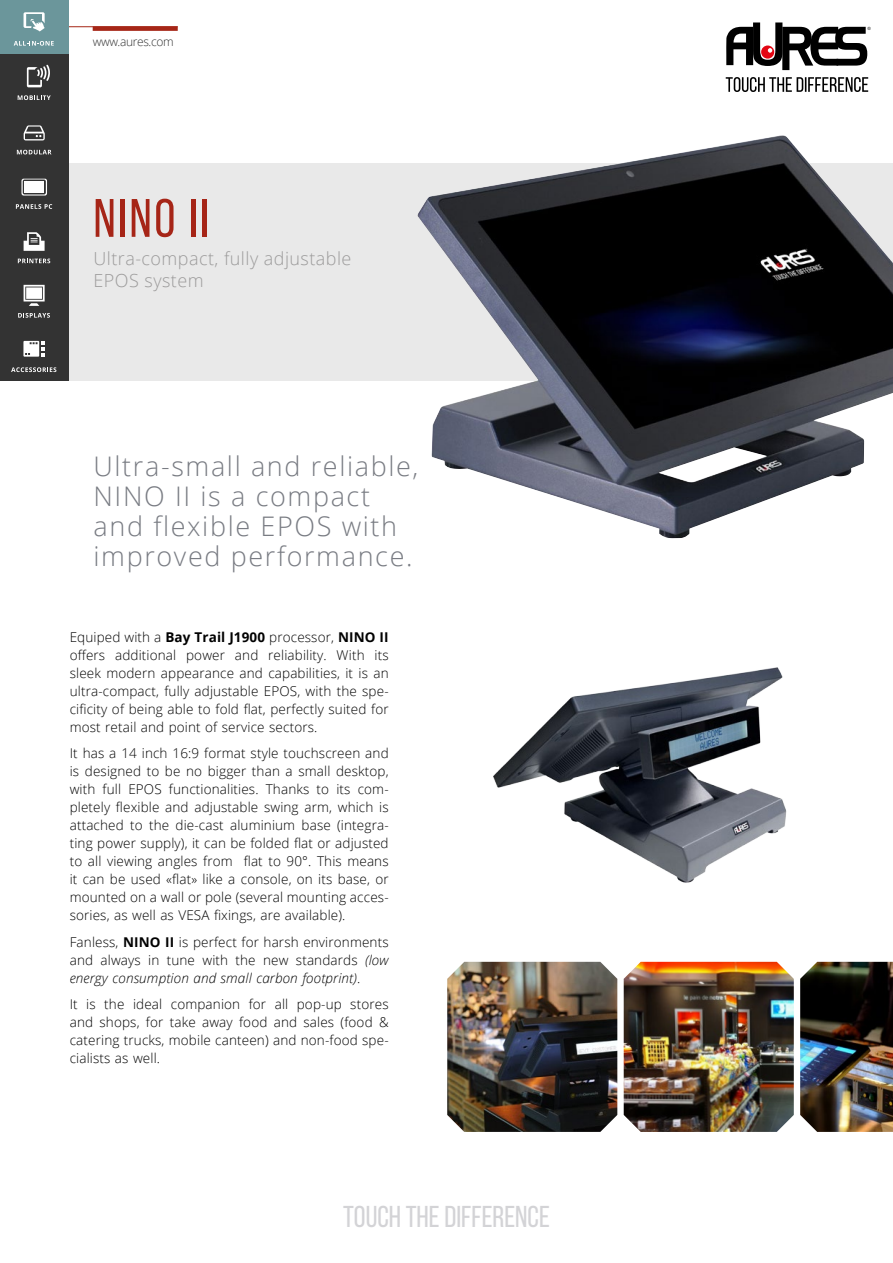
<style>
.page{position:relative;width:893px;height:1263px;background:#fff}
.page>*{position:absolute;margin:0;border:0;box-sizing:border-box;transform-origin:0 0}
.t1{font:54px "Bebas Neue";letter-spacing:.05em;color:#a62517}
.t2{font:30.15px "Bebas Neue";color:#d3d3d6}
.t3{font:300 27px/30px "Open Sans";letter-spacing:.06em;color:#797c83}
.t4{font:300 18px/21.6px "Open Sans";letter-spacing:.025em;color:#9c9b9b}
.t5{font:300 13.5px/18px "Open Sans";letter-spacing:.01em;color:#000;text-align:justify}
.t6{font:300 12px "Open Sans";letter-spacing:-.03em;color:#333}
.s1{font-weight:700}
.s2{font-style:italic}
</style>
<div class="page">
<div style="left:38px;top:163px;width:855px;height:218px;background:#e9e9e9"></div>
<svg style="left:726px;top:22px;width:145px;height:48px"></svg>
<svg style="left:726px;top:77px;width:142px;height:15px"></svg>
<div style="left:93px;top:26px;width:85px;height:5px;background:#a62617"></div>
<hr style="left:0;top:26px;width:178px;height:1px;background:#a62617">
<div style="left:0;top:0;width:69px;height:54px;background:#6b969b"></div>
<div style="left:0;top:109px;width:69px;height:54px;background:#333"></div>
<div style="left:0;top:163px;width:69px;height:55px;background:#333"></div>
<div style="left:0;top:218px;width:69px;height:54px;background:#333"></div>
<div style="left:0;top:272px;width:69px;height:54px;background:#333"></div>
<div style="left:0;top:326px;width:69px;height:55px;background:#333"></div>
<div style="left:0;top:54px;width:69px;height:55px;background:#333"></div>
<svg style="left:24px;top:12px;width:21px;height:19px"></svg>
<svg style="left:14px;top:41px;width:40px;height:5px"></svg>
<svg style="left:17px;top:150px;width:34px;height:4px"></svg>
<svg style="left:18px;top:95px;width:33px;height:5px"></svg>
<svg style="left:16px;top:204px;width:36px;height:5px"></svg>
<svg style="left:18px;top:313px;width:32px;height:5px"></svg>
<svg style="left:11px;top:367px;width:45px;height:5px"></svg>
<svg style="left:18px;top:259px;width:32px;height:4px"></svg>
<svg style="left:24px;top:232px;width:21px;height:19px"></svg>
<svg style="left:24px;top:285px;width:21px;height:21px"></svg>
<svg style="left:24px;top:125px;width:21px;height:15px"></svg>
<svg style="left:21px;top:179px;width:26px;height:17px"></svg>
<div style="left:24px;top:181px;width:20px;height:12px;background:#fff"></div>
<svg style="left:27px;top:65px;width:23px;height:22px"></svg>
<svg style="left:23px;top:341px;width:22px;height:16px"></svg>
<img style="left:624px;top:962px;width:170px;height:170px">
<img style="left:447px;top:962px;width:170px;height:170px">
<img style="left:800px;top:962px;width:93px;height:170px">
<img style="left:493px;top:667px;width:294px;height:216px">
<img style="left:417px;top:135px;width:476px;height:404px">
<p class="t6" style="left:93px;top:34px;width:83px">www.aures.com</p>
<h1 class="t1" style="left:94px;top:189px;width:117px">NINO II</h1>
<h3 class="t4" style="left:94px;top:248px;width:259px">Ultra-compact, fully adjustable<br>EPOS system</h3>
<h3 class="t3" style="left:94px;top:450px;width:326px">Ultra-small and reliable,<br>NINO II is a compact and flexible EPOS with improved performance.</h3>
<p class="t5" style="left:70px;top:627px;width:320px">Equiped with a <span class="s1">Bay Trail J1900</span> processor, <span class="s1">NINO II </span>offers additional power and reliability. With its sleek modern appearance and capabilities, it is an ultra-compact, fully adjustable EPOS, with the spe&shy;cificity of being able to fold flat, perfectly suited for most retail and point of service sectors.</p>
<p class="t5" style="left:70px;top:744px;width:320px">It has a 14 inch 16:9 format style touchscreen and is designed to be no bigger than a small desktop, with full EPOS functionalities. Thanks to its com&shy;pletely flexible and adjustable swing arm, which is attached to the die-cast aluminium base (integra&shy;ting power supply), it can be folded flat or adjusted to all viewing angles from flat to 90°. This means it can be used «flat» like a console, on its base, or mounted on a wall or pole (several mounting acces&shy;sories, as well as VESA fixings, are available).</p>
<p class="t5" style="left:70px;top:932px;width:320px">Fanless, <span class="s1">NINO II</span> is perfect for harsh environments and always in tune with the new standards <span class="s2">(low energy consumption and small carbon footprint)</span>.</p>
<p class="t5" style="left:70px;top:995px;width:320px">It is the ideal companion for all pop-up stores and shops, for take away food and sales (food &amp; catering trucks, mobile canteen) and non-food spe&shy;cialists as well.</p>
<h2 class="t2" style="left:343px;top:1200px;width:208px">TOUCH THE DIFFERENCE</h2>
</div>
